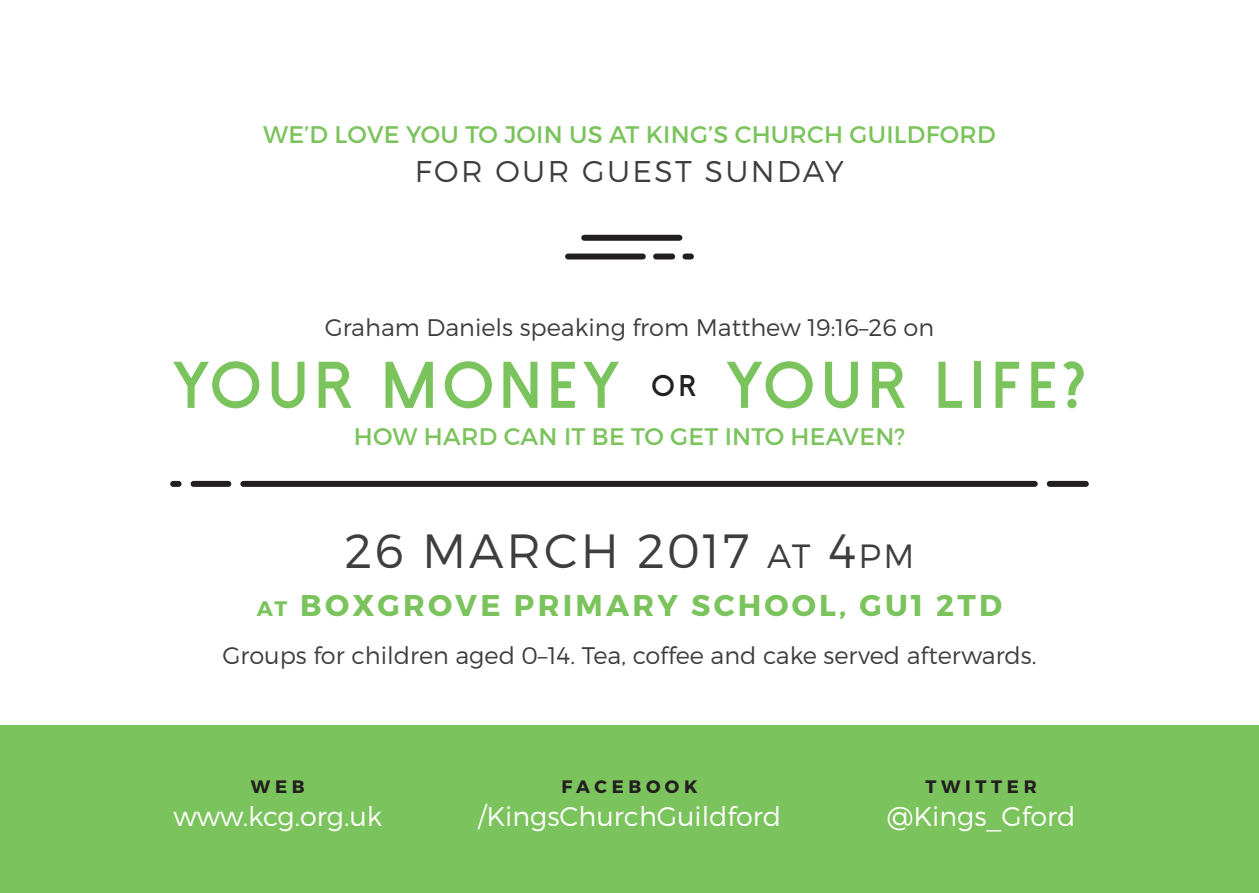
<style>
.page{position:relative;width:1259px;height:893px;background:#fff}
.page>*{position:absolute;margin:0;border:0;box-sizing:border-box;transform-origin:0 0}
.t1{font:800 66px "Dolce Vita";letter-spacing:.1em;color:#7bc35c}
.t2{font:300 48px "Montserrat";letter-spacing:.055em;color:#3e3e3f}
.t3{font:700 30px "Montserrat";letter-spacing:.11em;color:#7bc35c}
.t4{font:300 30px "Montserrat";letter-spacing:.08em;color:#3e3e3f}
.t5{font:300 27px "Montserrat";color:#fff}
.t6{font:300 24px "Montserrat";color:#3e3e3f}
.t7{font:24px "Montserrat";letter-spacing:.01em;color:#7bc35c}
.t8{font:700 18px "Montserrat";letter-spacing:.26em;color:#231f20}
.s1{font-size:33.6px}
.s2{font-size:21px}
</style>
<div class="page">
<div style="left:0;top:725px;width:1259px;height:168px;background:#7bc35c"></div>
<div style="left:243px;top:481px;width:791px;height:6px;background:#231f20"></div>
<div style="left:193px;top:481px;width:35px;height:6px;background:#231f20"></div>
<div style="left:584px;top:235px;width:95px;height:6px;background:#231f20"></div>
<div style="left:568px;top:253px;width:75px;height:6px;background:#231f20"></div>
<div style="left:656px;top:253px;width:16px;height:6px;background:#231f20"></div>
<svg style="left:685px;top:253px;width:6px;height:6px"></svg>
<div style="left:1049px;top:481px;width:37px;height:6px;background:#231f20"></div>
<svg style="left:173px;top:481px;width:6px;height:6px"></svg>
<p class="t7" style="left:263px;top:120px;width:734px">WE’D LOVE YOU TO JOIN US AT KING’S CHURCH GUILDFORD</p>
<p class="t4" style="left:415px;top:153px;width:430px">FOR OUR GUEST SUNDAY</p>
<p class="t6" style="left:325px;top:313px;width:611px">Graham Daniels speaking from Matthew 19:16–26 on</p>
<h1 class="t1" style="left:173px;top:352px;width:914px">YOUR MONEY <sup>OR</sup> YOUR LIFE?</h1>
<p class="t7" style="left:354px;top:421px;width:552px">HOW HARD CAN IT BE TO GET INTO HEAVEN?</p>
<h2 class="t2" style="left:345px;top:522px;width:571px">26 MARCH 2017 <span class="s1">at</span> 4<span class="s1">pm</span></h2>
<p class="t3" style="left:257px;top:587px;width:747px"><span class="s2">at</span> BOXGROVE PRIMARY SCHOOL, GU1 2TD</p>
<p class="t6" style="left:222px;top:641px;width:815px">Groups for children aged 0–14. Tea, coffee and cake served afterwards.</p>
<p class="t8" style="left:251px;top:776px;width:55px">WEB</p>
<p class="t5" style="left:173px;top:800px;width:211px">www.kcg.org.uk</p>
<p class="t8" style="left:561px;top:776px;width:138px">FACEBOOK</p>
<p class="t5" style="left:478px;top:800px;width:305px">/KingsChurchGuildford</p>
<p class="t8" style="left:925px;top:776px;width:113px">TWITTER</p>
<p class="t5" style="left:886px;top:800px;width:190px">@Kings_Gford</p>
</div>
